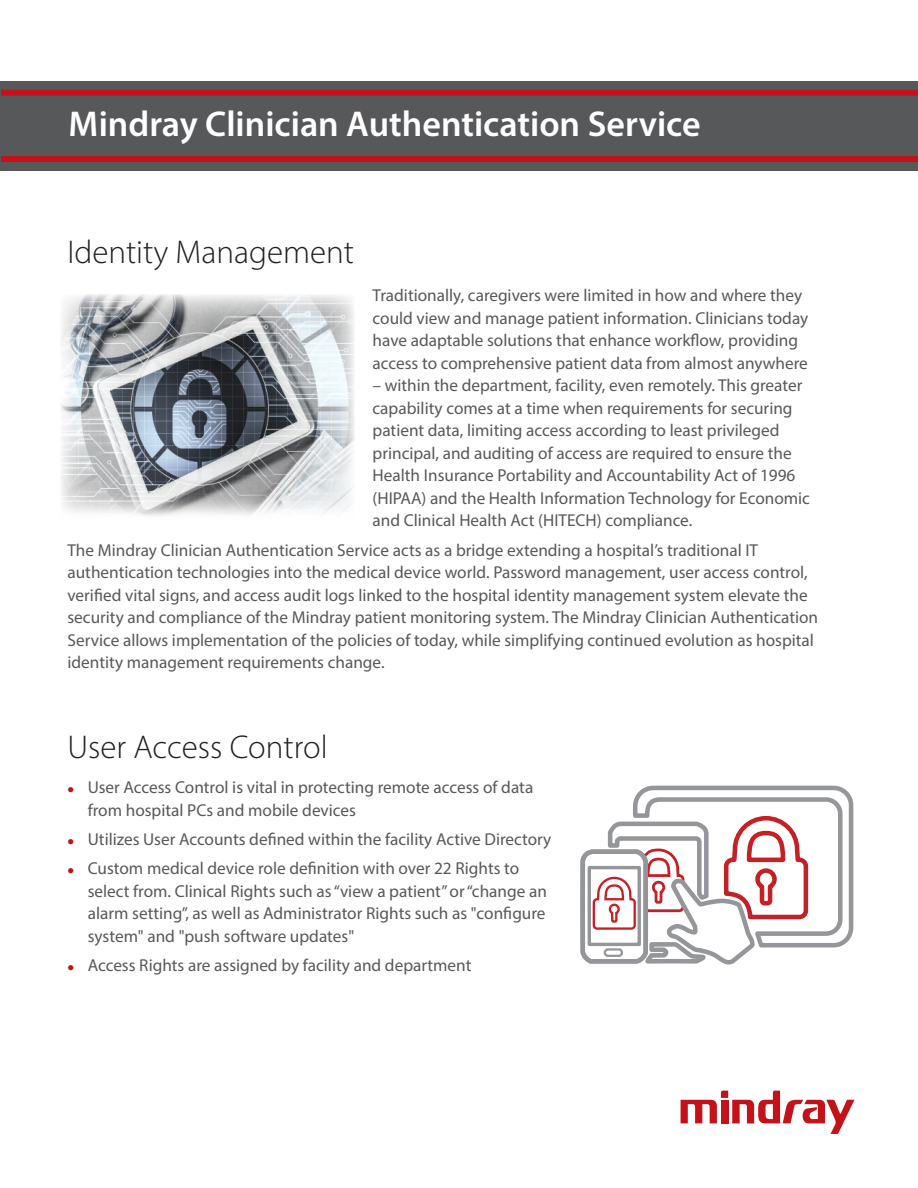
<style>
.page{position:relative;width:918px;height:1188px;background:#fff}
.page>*{position:absolute;margin:0;border:0;box-sizing:border-box;transform-origin:0 0}
.t1{font:600 36px "Myriad Pro";color:#fff}
.t2{font:300 33px "Myriad Pro";color:#231f20}
.t3{font:17.25px/22.5px "Myriad Pro";color:#57585a}
.s1{color:#c4121a}
</style>
<div class="page">
<div style="left:0;top:81px;width:918px;height:89px;background:#57585a"></div>
<svg style="left:681px;top:1091px;width:173px;height:43px"></svg>
<div style="left:1px;top:156px;width:917px;height:6px;background:#c4121a"></div>
<div style="left:1px;top:90px;width:917px;height:6px;background:#c4121a"></div>
<img style="left:61px;top:294px;width:294px;height:222px">
<svg style="left:580px;top:785px;width:274px;height:180px"></svg>
<h1 class="t1" style="left:69px;top:110px;width:634px">Mindray Clinician Authentication Service</h1>
<h2 class="t2" style="left:68px;top:239px;width:288px">Identity Management</h2>
<p class="t3" style="left:373px;top:286px;width:437px">Traditionally, caregivers were limited in how and where they could view and manage patient information. Clinicians today have adaptable solutions that enhance workflow, providing access to comprehensive patient data from almost anywhere</p>
<p class="t3" style="left:373px;top:376px;width:439px">– within the department, facility, even remotely. This greater capability comes at a time when requirements for securing patient data, limiting access according to least privileged principal, and auditing of access are required to ensure the Health Insurance Portability and Accountability Act of 1996 (HIPAA) and the Health Information Technology for Economic and Clinical Health Act (HITECH) compliance.</p>
<p class="t3" style="left:68px;top:540px;width:752px">The Mindray Clinician Authentication Service acts as a bridge extending a hospital’s traditional IT authentication technologies into the medical device world. Password management, user access control, verified vital signs, and access audit logs linked to the hospital identity management system elevate the security and compliance of the Mindray patient monitoring system. The Mindray Clinician Authentication Service allows implementation of the policies of today, while simplifying continued evolution as hospital identity management requirements change.</p>
<h2 class="t2" style="left:68px;top:734px;width:262px">User Access Control</h2>
<p class="t3" style="left:88px;top:778px;width:447px;text-indent:-20px"><span class="s1">●</span> User Access Control is vital in protecting remote access of data from hospital PCs and mobile devices</p>
<p class="t3" style="left:68px;top:830px;width:485px"><span class="s1">●</span> Utilizes User Accounts defined within the facility Active Directory</p>
<p class="t3" style="left:88px;top:859px;width:461px;text-indent:-20px"><span class="s1">●</span> Custom medical device role definition with over 22 Rights to select from. Clinical Rights such as “view a patient” or “change an alarm setting”, as well as Administrator Rights such as "configure system" and "push software updates"</p>
<p class="t3" style="left:68px;top:956px;width:406px"><span class="s1">●</span> Access Rights are assigned by facility and department</p>
</div>
